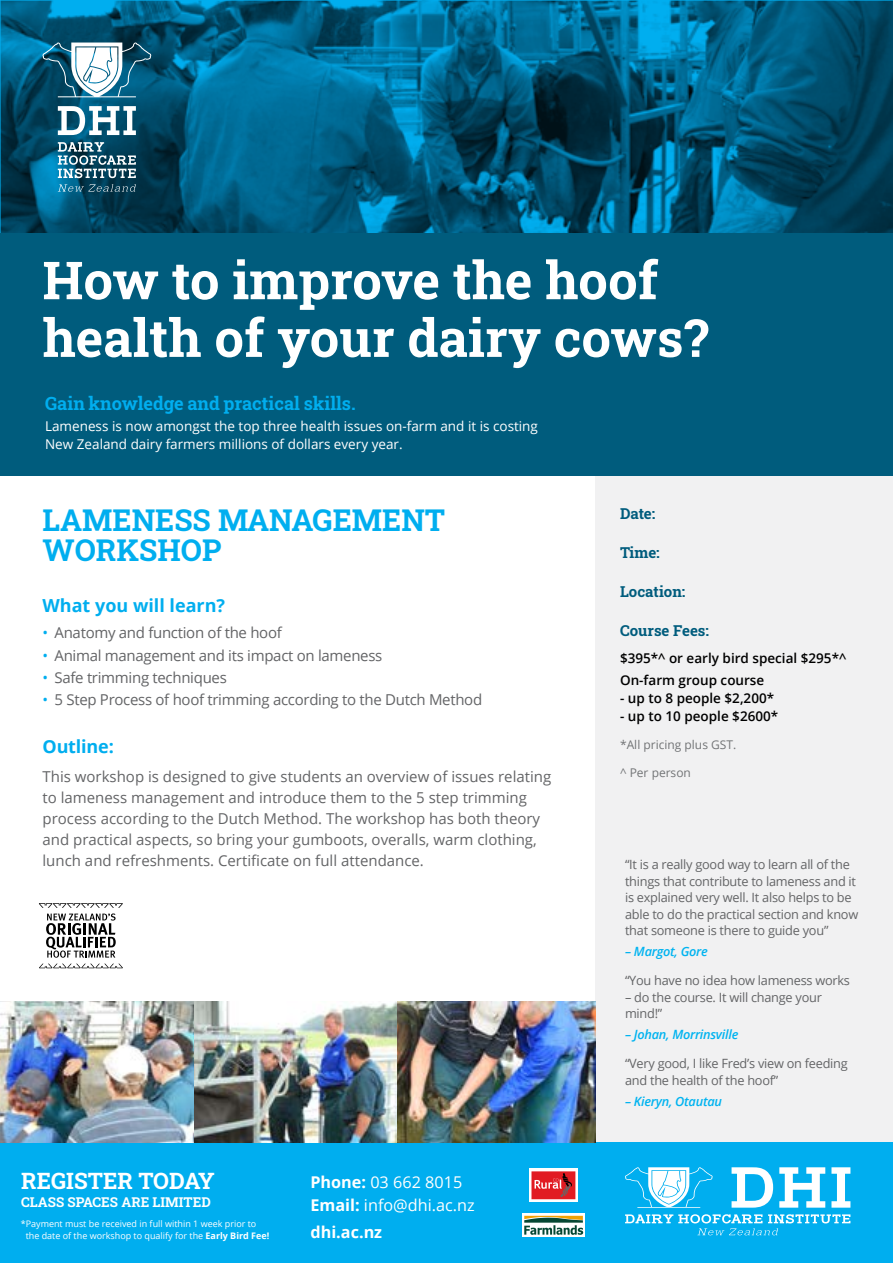
<style>
.page{position:relative;width:893px;height:1263px;background:#fff}
.page>*{position:absolute;margin:0;border:0;box-sizing:border-box;transform-origin:0 0}
.t1{font:52.5px/57.6px "Roboto Slab";color:#fff}
.t2{font:30px/30px "Roboto Slab";color:#00aeef}
.t3{font:22.5px "Roboto Slab";color:#fff}
.t4{font:18.15px "Roboto Slab";color:#00aeef}
.t5{font:700 18px "Open Sans";color:#00aeef}
.t6{font:16.2px/22.5px "Open Sans";color:#fff}
.t7{font:700 16.2px "Open Sans";color:#fff}
.t8{font:15px/21px "Open Sans";color:#636466}
.t9{font:15px "Open Sans";letter-spacing:-.02em;color:#636466}
.t10{font:15px "Roboto Slab";color:#005c7d}
.t11{font:13.5px/18px "Open Sans";color:#fff}
.t12{font:600 13.5px/22.2px "Open Sans";color:#000}
.t13{font:13.5px "Roboto Slab";color:#fff}
.t14{font:12.75px/16.5px "Open Sans";letter-spacing:-.02em;color:#636466}
.t15{font:italic 600 12.75px "Open Sans";letter-spacing:-.02em;color:#00b3f0}
.t16{font:12px "Open Sans";color:#727476}
.t17{font:9px/12px "Open Sans";color:#fff}
.s1{color:#00aeef}
.s2{font-weight:700}
</style>
<div class="page">
<div style="left:595px;top:459px;width:298px;height:684px;background:#f1f1f2"></div>
<svg style="left:0;top:1px;width:893px;height:233px"></svg>
<div style="left:0;top:1143px;width:893px;height:120px;background:#00aeef"></div>
<svg style="left:39px;top:903px;width:84px;height:65px"></svg>
<svg style="left:522px;top:1213px;width:62px;height:24px"></svg>
<svg style="left:524px;top:1216px;width:60px;height:19px"></svg>
<svg style="left:529px;top:1169px;width:49px;height:33px"></svg>
<div style="left:531px;top:1171px;width:44px;height:28px;background:#e11b22"></div>
<svg style="left:534px;top:1173px;width:38px;height:24px"></svg>
<svg style="left:42px;top:42px;width:109px;height:55px"></svg>
<svg style="left:58px;top:106px;width:78px;height:29px"></svg>
<svg style="left:58px;top:142px;width:78px;height:36px"></svg>
<svg style="left:58px;top:184px;width:78px;height:8px"></svg>
<svg style="left:625px;top:1167px;width:88px;height:41px"></svg>
<svg style="left:779px;top:1167px;width:46px;height:40px"></svg>
<svg style="left:831px;top:1167px;width:19px;height:40px"></svg>
<svg style="left:732px;top:1167px;width:41px;height:40px"></svg>
<svg style="left:625px;top:1214px;width:225px;height:21px"></svg>
<div style="left:0;top:234px;width:893px;height:242px;background:#005c7d"></div>
<img style="left:0;top:1001px;width:595px;height:142px">
<h1 class="t1" style="left:43px;top:250px;width:668px">How to improve the hoof health of your dairy cows?</h1>
<h3 class="t4" style="left:45px;top:391px;width:312px">Gain knowledge and practical skills.</h3>
<p class="t11" style="left:45px;top:417px;width:494px">Lameness is now amongst the top three health issues on-farm and it is costing<br>New Zealand dairy farmers millions of dollars every year.</p>
<h2 class="t2" style="left:43px;top:504px;width:404px">LAMENESS MANAGEMENT<br>WORKSHOP</h2>
<h3 class="t5" style="left:43px;top:593px;width:184px">What you will learn?</h3>
<p class="t9" style="left:43px;top:623px;width:241px"><span class="s1">•</span> Anatomy and function of the hoof</p>
<p class="t9" style="left:43px;top:645px;width:341px"><span class="s1">•</span> Animal management and its impact on lameness</p>
<p class="t9" style="left:43px;top:667px;width:186px"><span class="s1">•</span> Safe trimming techniques</p>
<p class="t9" style="left:43px;top:689px;width:441px"><span class="s1">•</span> 5 Step Process of hoof trimming according to the Dutch Method</p>
<h3 class="t5" style="left:43px;top:733px;width:73px">Outline:</h3>
<p class="t8" style="left:43px;top:766px;width:510px">This workshop is designed to give students an overview of issues relating to lameness management and introduce them to the 5 step trimming process according to the Dutch Method. The workshop has both theory and practical aspects, so bring your gumboots, overalls, warm clothing, lunch and refreshments. Certificate on full attendance.</p>
<h3 class="t3" style="left:21px;top:1166px;width:195px">REGISTER TODAY</h3>
<p class="t13" style="left:21px;top:1193px;width:191px">CLASS SPACES ARE LIMITED</p>
<p class="t17" style="left:26px;top:1217px;width:245px;text-indent:-5px">*Payment must be received in full within 1 week prior to the date of the workshop to qualify for the <span class="s2">Early Bird Fee!</span></p>
<p class="t6" style="left:310px;top:1170px;width:166px"><span class="s2">Phone:</span> 03 662 8015<br><span class="s2">Email:</span> info@dhi.ac.nz</p>
<p class="t7" style="left:310px;top:1221px;width:73px">dhi.ac.nz</p>
<p class="t10" style="left:620px;top:503px;width:37px">Date:</p>
<p class="t10" style="left:620px;top:542px;width:41px">Time:</p>
<p class="t10" style="left:620px;top:581px;width:67px">Location:</p>
<p class="t10" style="left:620px;top:621px;width:90px">Course Fees:</p>
<p class="t12" style="left:620px;top:646px;width:228px">$395*^ or early bird special $295*^<br>On-farm group course</p>
<p class="t12" style="left:620px;top:687px;width:156px">- up to 8 people $2,200*</p>
<p class="t12" style="left:620px;top:705px;width:160px">- up to 10 people $2600*</p>
<p class="t16" style="left:620px;top:736px;width:118px">*All pricing plus GST.</p>
<p class="t16" style="left:620px;top:764px;width:72px">^ Per person</p>
<p class="t14" style="left:625px;top:856px;width:235px">“It is a really good way to learn all of the things that contribute to lameness and it is explained very well. It also helps to be able to do the practical section and know that someone is there to guide you”</p>
<p class="t15" style="left:625px;top:943px;width:84px">– Margot, Gore</p>
<p class="t14" style="left:625px;top:972px;width:226px">“You have no idea how lameness works</p>
<p class="t14" style="left:625px;top:989px;width:198px">– do the course. It will change your mind!”</p>
<p class="t15" style="left:625px;top:1026px;width:115px">– Johan, Morrinsville</p>
<p class="t14" style="left:625px;top:1055px;width:224px">“Very good, I like Fred’s view on feeding and the health of the hoof”</p>
<p class="t15" style="left:625px;top:1092px;width:99px">– Kieryn, Otautau</p>
</div>
